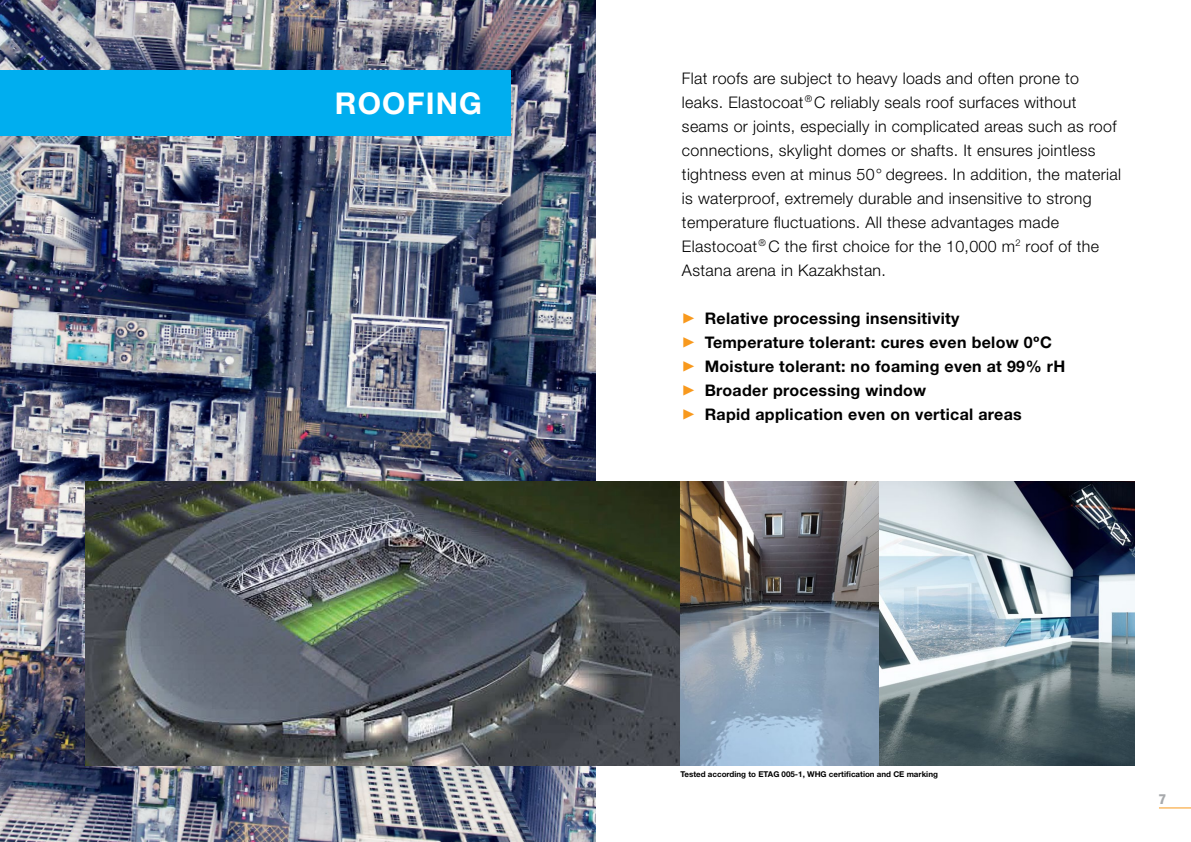
<style>
.page{position:relative;width:1191px;height:842px;background:#fff}
.page>*{position:absolute;margin:0;border:0;box-sizing:border-box;transform-origin:0 0}
.t1{font:700 30px "Helvetica Neue";letter-spacing:.04em;color:#fff}
.t2{font:300 16px/24px "Helvetica Neue";letter-spacing:.02em;color:#000}
.t3{font:700 16px "Helvetica Neue";letter-spacing:.02em;color:#000}
.t4{font:800 condensed 14px "Helvetica Neue";color:#a7a9ac}
.t5{font:700 8px "Helvetica Neue";color:#000}
.s1{font-family:"Minion Pro";font-stretch:condensed;font-size:22px;color:#f8991d}
</style>
<div class="page">
<hr style="left:1159px;top:808px;width:32px;height:1px;background:#f8991d">
<img style="left:0;top:0;width:595px;height:842px">
<div style="left:0;top:71px;width:510px;height:65px;background:#00aeef"></div>
<img style="left:85px;top:482px;width:595px;height:283px">
<img style="left:680px;top:482px;width:199px;height:283px">
<svg style="left:879px;top:482px;width:255px;height:283px;background:#819099"></svg>
<p class="t1" style="left:335px;top:85px;width:149px">ROOFING</p>
<p class="t2" style="left:682px;top:65px;width:440px">Flat roofs are subject to heavy loads and often prone to leaks. Elastocoat<sup>®</sup> C reliably seals roof surfaces without seams or joints, especially in complicated areas such as roof connections, skylight domes or shafts. It ensures jointless tightness even at minus 50° degrees. In addition, the material is waterproof, extremely durable and insensitive to strong temperature fluctuations. All these advantages made Elastocoat<sup>®</sup> C the first choice for the 10,000 m<sup>2</sup> roof of the Astana arena in Kazakhstan.</p>
<p class="t3" style="left:682px;top:308px;width:279px"><span class="s1">▶</span> Relative processing insensitivity</p>
<p class="t3" style="left:682px;top:332px;width:371px"><span class="s1">▶</span> Temperature tolerant: cures even below 0ºC</p>
<p class="t3" style="left:682px;top:356px;width:385px"><span class="s1">▶</span> Moisture tolerant: no foaming even at 99% rH</p>
<p class="t3" style="left:682px;top:380px;width:246px"><span class="s1">▶</span> Broader processing window</p>
<p class="t3" style="left:682px;top:404px;width:341px"><span class="s1">▶</span> Rapid application even on vertical areas</p>
<p class="t5" style="left:680px;top:769px;width:259px">Tested according to ETAG 005-1, WHG certification and CE marking</p>
<p class="t4" style="left:1159px;top:790px;width:9px">7</p>
</div>
